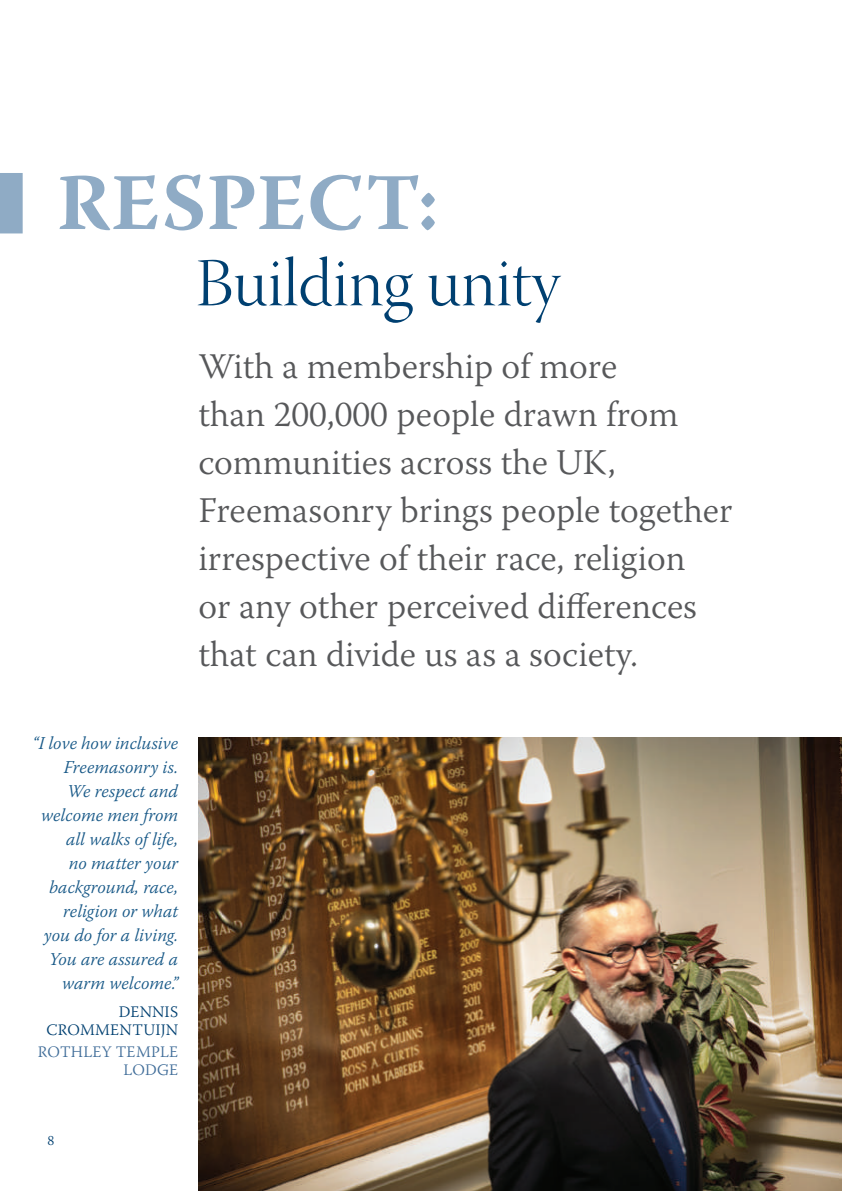
<style>
.page{position:relative;width:842px;height:1191px;background:#fff}
.page>*{position:absolute;margin:0;border:0;box-sizing:border-box;transform-origin:0 0}
.t1{font:700 80px "Warnock Pro";letter-spacing:.015em;color:#8fabc5}
.t2{font:68px "Warnock Pro Light Disp";color:#004071}
.t3{font:300 36px/48px "Warnock Pro";color:#57585a}
.t4{font:italic 300 18px/24px "Warnock Pro";color:#175887;text-align:right}
.t5{font:300 16px/18px "Warnock Pro";letter-spacing:.015em;color:#004071;text-align:right}
.t6{font:300 16px/18px "Warnock Pro";letter-spacing:.01em;color:#406d99;text-align:right}
.t7{font:300 14px "Warnock Pro";color:#004071}
</style>
<div class="page">
<img style="left:198px;top:737px;width:644px;height:454px">
<svg style="left:0;top:173px;width:23px;height:60px"></svg>
<h1 class="t1" style="left:57px;top:154px;width:383px">RESPECT:</h1>
<h2 class="t2" style="left:196px;top:246px;width:367px">Building unity</h2>
<p class="t3" style="left:198px;top:342px;width:535px">With a membership of more<br>than 200,000 people drawn from communities across the UK,<br>Freemasonry brings people together irrespective of their race, religion<br>or any other perceived differences that can divide us as a society.</p>
<p class="t4" style="left:33px;top:731px;width:147px">“I love how inclusive<br>Freemasonry is.<br>We respect and welcome men from all walks of life,<br>no matter your background, race, religion or what you do for a living.<br>You are assured a warm welcome.”</p>
<p class="t5" style="left:46px;top:1002px;width:133px">DENNIS<br>CROMMENTUIJN</p>
<p class="t6" style="left:38px;top:1042px;width:142px">ROTHLEY TEMPLE<br>LODGE</p>
<p class="t7" style="left:48px;top:1132px;width:8px">8</p>
</div>
